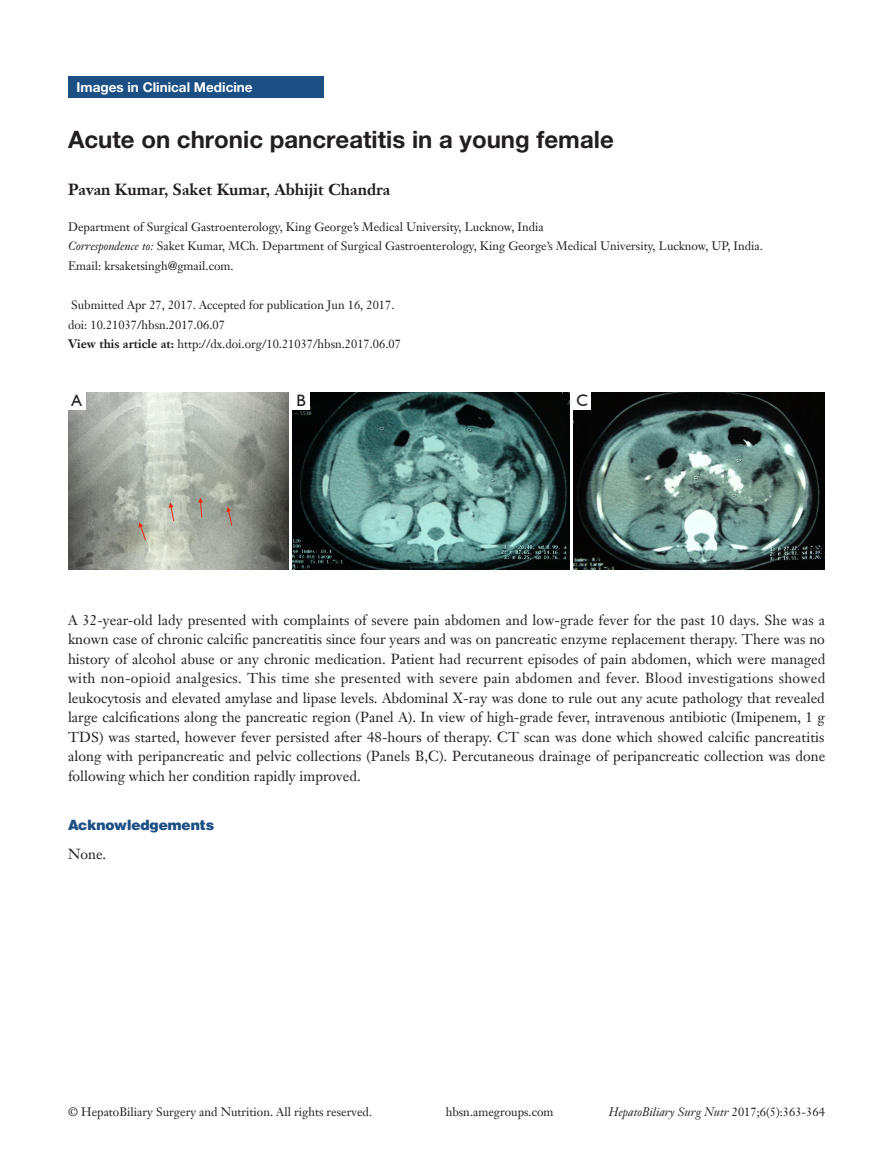
<style>
.page{position:relative;width:893px;height:1170px;background:#fff}
.page>*{position:absolute;margin:0;border:0;box-sizing:border-box;transform-origin:0 0}
.文题{font:700 24px "Helvetica Neue LT Pro";color:#231f20}
.t1{font:16.5px "Humanist 521 BT";color:#231f20}
.作者{font:700 15.75px "Janson Text LT";color:#231f20}
.t2{font:14.25px/19.5px "Janson Text LT";color:#231f20;text-align:justify}
.一级标题-6_5{font:900 14.25px "Helvetica";color:#1c5085}
.t3{font:700 13.5px "Helvetica Neue LT Pro";color:#fff}
.t4{font:12px "Janson Text LT";color:#231f20}
.t5{font:italic 12px "Janson Text LT";color:#231f20}
.s1{font-style:italic}
.s2{font-weight:700}
.s3{font-style:normal}
</style>
<div class="page">
<div style="left:68px;top:77px;width:255px;height:21px;background:#1c5085"></div>
<img style="left:68px;top:392px;width:220px;height:178px">
<div style="left:68px;top:392px;width:17px;height:17px;background:#fff"></div>
<img style="left:293px;top:392px;width:277px;height:178px">
<div style="left:293px;top:392px;width:17px;height:17px;background:#fff"></div>
<img style="left:574px;top:392px;width:251px;height:178px">
<div style="left:574px;top:392px;width:17px;height:17px;background:#fff"></div>
<p class="t3" style="left:77px;top:79px;width:178px">Images in Clinical Medicine</p>
<p class="文题" style="left:68px;top:125px;width:547px">Acute on chronic pancreatitis in a young female</p>
<p class="作者" style="left:68px;top:179px;width:324px">Pavan Kumar, Saket Kumar, Abhijit Chandra</p>
<p class="t4" style="left:68px;top:219px;width:477px">Department of Surgical Gastroenterology, King George’s Medical University, Lucknow, India</p>
<p class="t4" style="left:68px;top:239px;width:696px"><span class="s1">Correspondence to:</span> Saket Kumar, MCh. Department of Surgical Gastroenterology, King George’s Medical University, Lucknow, UP, India.</p>
<p class="t4" style="left:68px;top:258px;width:167px">Email: krsaketsingh@gmail.com.</p>
<p class="t4" style="left:71px;top:297px;width:325px">Submitted Apr 27, 2017. Accepted for publication Jun 16, 2017.</p>
<p class="t4" style="left:68px;top:317px;width:158px">doi: 10.21037/hbsn.2017.06.07</p>
<p class="t4" style="left:68px;top:336px;width:334px"><span class="s2">View this article at:</span> http://dx.doi.org/10.21037/hbsn.2017.06.07</p>
<p class="t1" style="left:71px;top:390px;width:12px">A</p>
<p class="t1" style="left:296px;top:390px;width:11px">B</p>
<p class="t1" style="left:577px;top:390px;width:13px">C</p>
<p class="t2" style="left:68px;top:610px;width:759px">A 32-year-old lady presented with complaints of severe pain abdomen and low-grade fever for the past 10 days. She was a known case of chronic calcific pancreatitis since four years and was on pancreatic enzyme replacement therapy. There was no history of alcohol abuse or any chronic medication. Patient had recurrent episodes of pain abdomen, which were managed with non-opioid analgesics. This time she presented with severe pain abdomen and fever. Blood investigations showed leukocytosis and elevated amylase and lipase levels. Abdominal X-ray was done to rule out any acute pathology that revealed large calcifications along the pancreatic region (Panel A). In view of high-grade fever, intravenous antibiotic (Imipenem, 1 g TDS) was started, however fever persisted after 48-hours of therapy. CT scan was done which showed calcific pancreatitis along with peripancreatic and pelvic collections (Panels B,C). Percutaneous drainage of peripancreatic collection was done following which her condition rapidly improved.</p>
<p class="一级标题-6_5" style="left:68px;top:815px;width:148px">Acknowledgements</p>
<p class="t2" style="left:68px;top:844px;width:40px">None.</p>
<p class="t4" style="left:68px;top:1104px;width:306px">© HepatoBiliary Surgery and Nutrition. All rights reserved.</p>
<p class="t4" style="left:446px;top:1104px;width:109px">hbsn.amegroups.com</p>
<p class="t5" style="left:609px;top:1104px;width:217px">HepatoBiliary Surg Nutr <span class="s3">2017;6(5):363-364</span></p>
</div>
